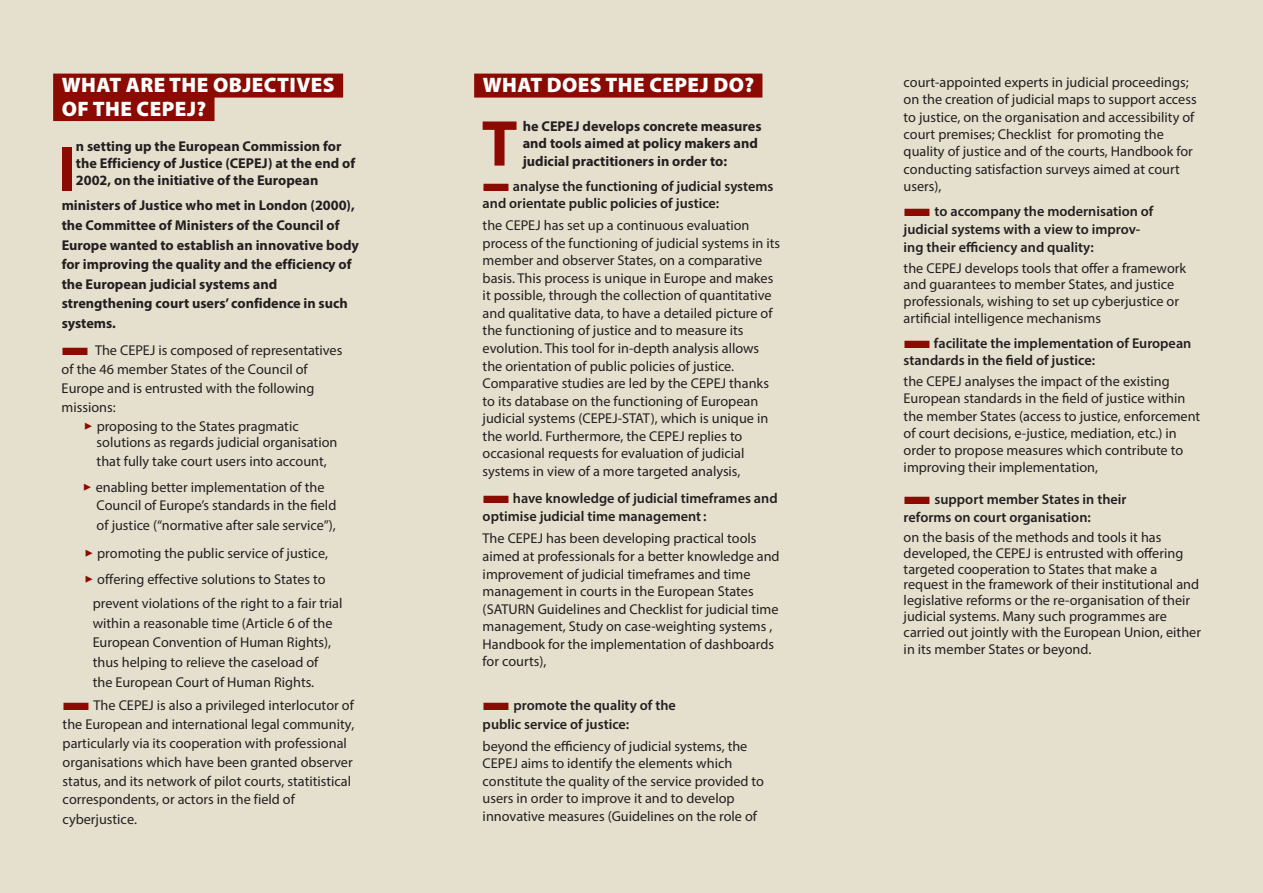
<style>
.page{position:relative;width:1263px;height:893px;background:#e5e0ce}
.page>*{position:absolute;margin:0;border:0;box-sizing:border-box;transform-origin:0 0}
.t1{font:700 65.4px "Myriad Pro";color:#8b0a02}
.t2{font:700 64.95px "Myriad Pro";color:#8b0a02}
.t3{font:900 21px/23.5px "Myriad Pro";letter-spacing:.02em;color:#fff}
.t4{font:14.25px/17.5px "Myriad Pro";color:#231f20}
.t5{font:700 14.25px/19.5px "Myriad Pro";color:#231f20}
.t6{font:600 14.25px/18px "Myriad Pro";color:#231f20}
.s1{color:#8b0a02}
</style>
<div class="page">
<div style="left:53px;top:74px;width:290px;height:24px;background:#8b0a02"></div>
<div style="left:53px;top:97px;width:162px;height:24px;background:#8b0a02"></div>
<div style="left:474px;top:74px;width:288px;height:24px;background:#8b0a02"></div>
<h3 class="t3" style="left:62px;top:73px;width:274px">WHAT ARE THE OBJECTIVES<br>OF THE CEPEJ?</h3>
<h2 class="t2" style="left:57px;top:127px;width:20px">I</h2>
<p class="t5" style="left:76px;top:137px;width:281px;line-height:17.1px">n setting up the European Commission for the Efficiency of Justice (CEPEJ) at the end of<br>2002, on the initiative of the European</p>
<p class="t5" style="left:62px;top:195px;width:299px">ministers of Justice who met in London (2000), the Committee of Ministers of the Council of Europe wanted to establish an innovative body for improving the quality and the efficiency of the European judicial systems and strengthening court users’ confidence in such systems.</p>
<p class="t4" style="left:62px;top:341px;width:282px;line-height:18.9px"><span class="s1">■</span> The CEPEJ is composed of representatives of the 46 member States of the Council of Europe and is entrusted with the following missions:</p>
<p class="t4" style="left:97px;top:418px;width:242px;line-height:15.8px;text-indent:-13px"><span class="s1">✓</span> proposing to the States pragmatic solutions as regards judicial organisation</p>
<p class="t4" style="left:97px;top:453px;width:232px">that fully take court users into account,</p>
<p class="t4" style="left:97px;top:477px;width:241px;line-height:19.2px;text-indent:-14px"><span class="s1">✓</span> enabling better implementation of the<br>Council of Europe’s standards in the field of justice (“normative after sale service”),</p>
<p class="t4" style="left:84px;top:544px;width:245px"><span class="s1">✓</span> promoting the public service of justice,</p>
<p class="t4" style="left:93px;top:568px;width:251px;line-height:23.5px;text-indent:-8px"><span class="s1">✓</span> offering effective solutions to States to prevent violations of the right to a fair trial</p>
<p class="t4" style="left:93px;top:613px;width:241px;line-height:19.6px">within a reasonable time (Article 6 of the European Convention of Human Rights), thus helping to relieve the caseload of the European Court of Human Rights.</p>
<p class="t4" style="left:63px;top:696px;width:293px;line-height:18.9px"><span class="s1">■</span>The CEPEJ is also a privileged interlocutor of the European and international legal community, particularly via its cooperation with professional organisations which have been granted observer status, and its network of pilot courts, statitistical correspondents, or actors in the field of cyberjustice.</p>
<h3 class="t3" style="left:483px;top:73px;width:273px">WHAT DOES THE CEPEJ DO?</h3>
<h1 class="t1" style="left:482px;top:101px;width:37px">T</h1>
<p class="t5" style="left:523px;top:117px;width:240px;line-height:17.2px">he CEPEJ develops concrete measures and tools aimed at policy makers and judicial practitioners in order to:</p>
<p class="t6" style="left:483px;top:177px;width:292px;line-height:16.8px"><span class="s1">■</span> analyse the functioning of judicial systems and orientate public policies of justice:</p>
<p class="t4" style="left:483px;top:216px;width:299px">the CEPEJ has set up a continuous evaluation process of the functioning of judicial systems in its member and observer States, on a comparative basis. This process is unique in Europe and makes it possible, through the collection of quantitative and qualitative data, to have a detailed picture of the functioning of justice and to measure its evolution. This tool for in-depth analysis allows the orientation of public policies of justice.<br>Comparative studies are led by the CEPEJ thanks to its database on the functioning of European judicial systems (CEPEJ-STAT), which is unique in the world. Furthermore, the CEPEJ replies to occasional requests for evaluation of judicial systems in view of a more targeted analysis,</p>
<p class="t6" style="left:483px;top:488px;width:296px"><span class="s1">■</span> have knowledge of judicial timeframes and optimise judicial time management:</p>
<p class="t4" style="left:483px;top:530px;width:298px">The CEPEJ has been developing practical tools aimed at professionals for a better knowledge and improvement of judicial timeframes and time management in courts in the European States (SATURN Guidelines and Checklist for judicial time management, Study on case-weighting systems , Handbook for the implementation of dashboards for courts),</p>
<p class="t6" style="left:483px;top:696px;width:195px"><span class="s1">■</span>promote the quality of the public service of justice:</p>
<p class="t4" style="left:483px;top:737px;width:283px">beyond the efficiency of judicial systems, the CEPEJ aims to identify the elements which constitute the quality of the service provided to users in order to improve it and to develop innovative measures (Guidelines on the role of</p>
<p class="t4" style="left:904px;top:74px;width:295px">court-appointed experts in judicial proceedings; on the creation of judicial maps to support access to justice, on the organisation and accessibility of court premises; Checklist for promoting the quality of justice and of the courts, Handbook for conducting satisfaction surveys aimed at court users),</p>
<p class="t6" style="left:904px;top:202px;width:251px"><span class="s1">■</span>to accompany the modernisation of judicial systems with a view to improv&shy;ing their efficiency and quality:</p>
<p class="t4" style="left:904px;top:259px;width:284px;line-height:16.8px">the CEPEJ develops tools that offer a framework and guarantees to member States, and justice professionals, wishing to set up cyberjustice or artificial intelligence mechanisms</p>
<p class="t6" style="left:904px;top:335px;width:289px;line-height:16.5px"><span class="s1">■</span> facilitate the implementation of European standards in the field of justice:</p>
<p class="t4" style="left:904px;top:372px;width:298px">the CEPEJ analyses the impact of the existing European standards in the field of justice within the member States (access to justice, enforcement of court decisions, e-justice, mediation, etc.) in order to propose measures which contribute to improving their implementation,</p>
<p class="t6" style="left:904px;top:490px;width:224px"><span class="s1">■</span>support member States in their reforms on court organisation:</p>
<p class="t4" style="left:904px;top:529px;width:299px;line-height:15.8px">on the basis of the methods and tools it has developed, the CEPEJ is entrusted with offering targeted cooperation to States that make a request in the framework of their institutional and legislative reforms or the re-organisation of their judicial systems. Many such programmes are carried out jointly with the European Union, either</p>
<p class="t4" style="left:904px;top:640px;width:189px">in its member States or beyond.</p>
</div>
